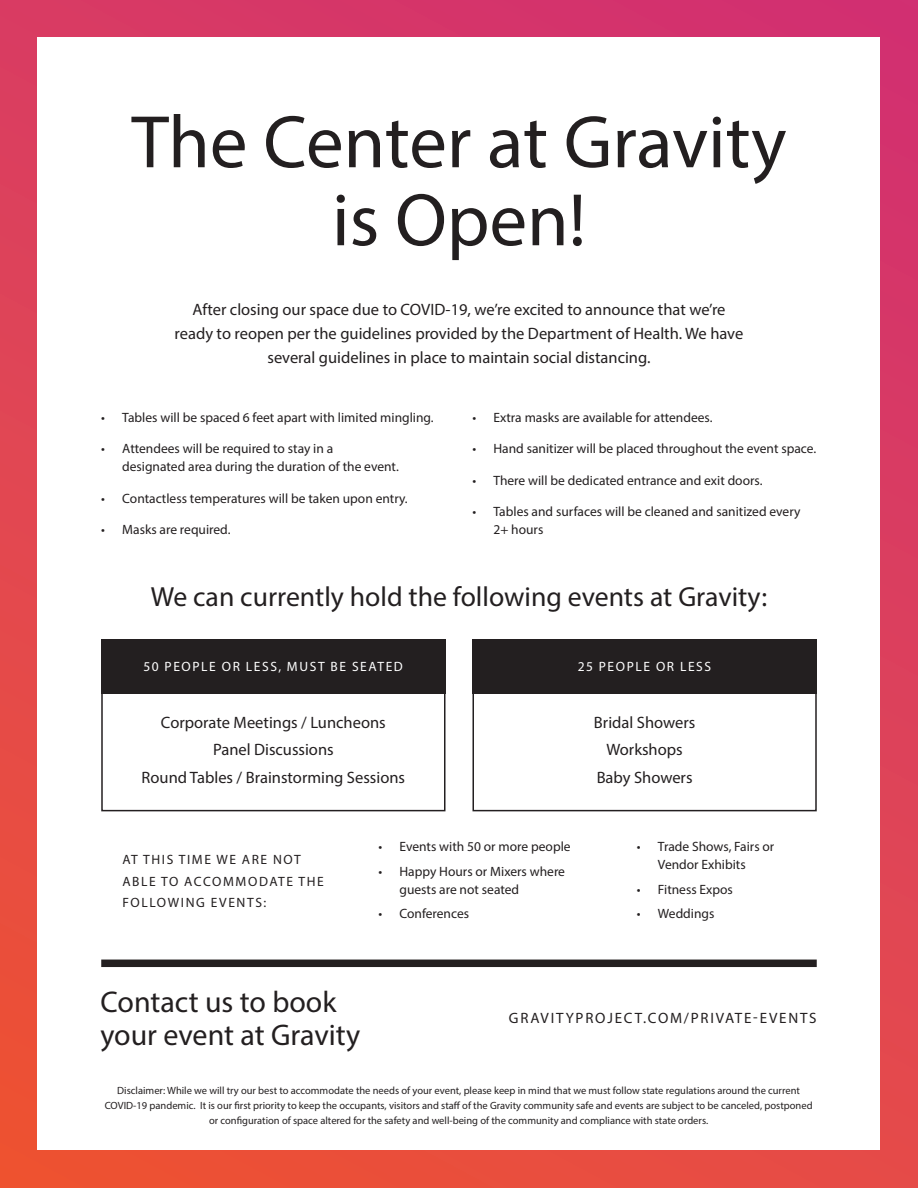
<style>
.page{position:relative;width:918px;height:1188px;background:#fff}
.page>*{position:absolute;margin:0;border:0;box-sizing:border-box;transform-origin:0 0}
.t1{font:75px/78px "Myriad Pro";color:#231f20;text-align:center}
.t2{font:30px/33px "Myriad Pro";color:#231f20}
.t3{font:27.75px "Myriad Pro";color:#231f20}
.t4{font:16.5px/24px "Myriad Pro";color:#231f20;text-align:center}
.t5{font:15px "Myriad Pro";letter-spacing:.12em;color:#231f20}
.t6{font:13.5px/18px "Myriad Pro";color:#231f20}
.t7{font:13.5px/21.9px "Myriad Pro";letter-spacing:.12em;color:#231f20}
.t8{font:13.5px "Myriad Pro";letter-spacing:.12em;color:#fff}
.t9{font:10.5px/15px "Myriad Pro";color:#231f20;text-align:center}
</style>
<div class="page">
<div style="left:0;top:0;width:918px;height:1188px;background:linear-gradient(to bottom,#d4366c,#ea503e)"></div>
<div style="left:38px;top:38px;width:842px;height:1112px;background:#fff"></div>
<div style="left:101px;top:960px;width:716px;height:7px;background:#231f20"></div>
<div style="left:101px;top:639px;width:345px;height:54px;background:#231f20"></div>
<div style="left:472px;top:639px;width:345px;height:54px;background:#231f20"></div>
<div style="left:101px;top:639px;width:345px;height:172px;border:2px solid #231f20"></div>
<div style="left:472px;top:639px;width:345px;height:172px;border:2px solid #231f20"></div>
<p class="t1" style="left:132px;top:102px;width:656px">The Center at Gravity is Open!</p>
<p class="t4" style="left:175px;top:297px;width:570px">After closing our space due to COVID-19, we’re excited to announce that we’re ready to reopen per the guidelines provided by the Department of Health. We have several guidelines in place to maintain social distancing.</p>
<p class="t6" style="left:101px;top:408px;width:334px">• Tables will be spaced 6 feet apart with limited mingling.</p>
<p class="t6" style="left:122px;top:440px;width:278px;text-indent:-21px">• Attendees will be required to stay in a designated area during the duration of the event.</p>
<p class="t6" style="left:101px;top:489px;width:308px">• Contactless temperatures will be taken upon entry.</p>
<p class="t6" style="left:101px;top:521px;width:131px">• Masks are required.</p>
<p class="t6" style="left:472px;top:408px;width:242px">• Extra masks are available for attendees.</p>
<p class="t6" style="left:472px;top:440px;width:345px">• Hand sanitizer will be placed throughout the event space.</p>
<p class="t6" style="left:472px;top:471px;width:292px">• There will be dedicated entrance and exit doors.</p>
<p class="t6" style="left:493px;top:503px;width:309px;text-indent:-21px">• Tables and surfaces will be cleaned and sanitized every<br>2+ hours</p>
<p class="t3" style="left:151px;top:579px;width:618px">We can currently hold the following events at Gravity:</p>
<p class="t8" style="left:144px;top:658px;width:261px">50 PEOPLE OR LESS, MUST BE SEATED</p>
<p class="t8" style="left:578px;top:658px;width:135px">25 PEOPLE OR LESS</p>
<p class="t4" style="left:161px;top:710px;width:226px">Corporate Meetings / Luncheons</p>
<p class="t4" style="left:213px;top:738px;width:122px">Panel Discussions</p>
<p class="t4" style="left:142px;top:765px;width:265px">Round Tables / Brainstorming Sessions</p>
<p class="t7" style="left:122px;top:848px;width:203px">AT THIS TIME WE ARE NOT<br>ABLE TO ACCOMMODATE THE<br>FOLLOWING EVENTS:</p>
<p class="t6" style="left:378px;top:837px;width:194px">• Events with 50 or more people</p>
<p class="t6" style="left:399px;top:862px;width:167px;text-indent:-21px">• Happy Hours or Mixers where guests are not seated</p>
<p class="t6" style="left:378px;top:905px;width:92px">• Conferences</p>
<p class="t4" style="left:594px;top:710px;width:103px">Bridal Showers</p>
<p class="t4" style="left:606px;top:738px;width:78px">Workshops</p>
<p class="t4" style="left:597px;top:765px;width:97px">Baby Showers</p>
<p class="t6" style="left:637px;top:837px;width:139px;text-align:center">• Trade Shows, Fairs or<br>Vendor Exhibits</p>
<p class="t6" style="left:637px;top:880px;width:97px">• Fitness Expos</p>
<p class="t6" style="left:637px;top:905px;width:79px">• Weddings</p>
<p class="t2" style="left:100px;top:985px;width:261px">Contact us to book your event at Gravity</p>
<p class="t5" style="left:509px;top:1009px;width:309px">GRAVITYPROJECT.COM/PRIVATE-EVENTS</p>
<p class="t9" style="left:105px;top:1083px;width:709px">Disclaimer: While we will try our best to accommodate the needs of your event, please keep in mind that we must follow state regulations around the current<br>COVID-19 pandemic. It is our first priority to keep the occupants, visitors and staff of the Gravity community safe and events are subject to be canceled, postponed or configuration of space altered for the safety and well-being of the community and compliance with state orders.</p>
</div>
